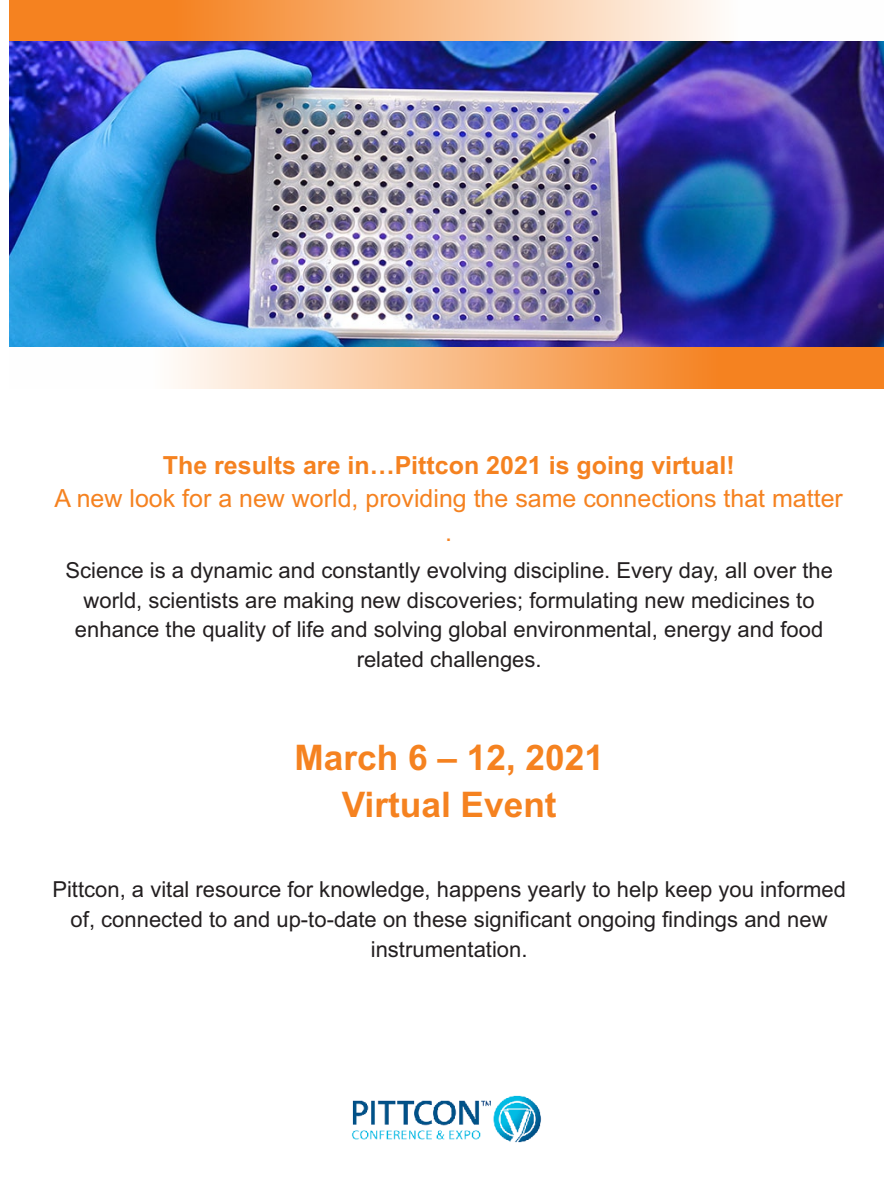
<style>
.page{position:relative;width:893px;height:1191px;background:#fff}
.page>*{position:absolute;margin:0;border:0;box-sizing:border-box;transform-origin:0 0}
.t1{font:700 35.25px/47.2px "Arial";color:#f58220;text-align:center}
.t2{font:24.9px/33.5px "Arial";color:#f58220;text-align:center}
.t3{font:22.05px/29.5px "Arial";color:#231f20;text-align:center}
.s1{font-weight:700}
</style>
<div class="page">
<svg style="left:9px;top:0;width:874px;height:42px"></svg>
<img style="left:9px;top:42px;width:874px;height:305px">
<svg style="left:175px;top:347px;width:708px;height:41px;background:#f8af71"></svg>
<img style="left:351px;top:1095px;width:190px;height:48px">
<p class="t2" style="left:55px;top:448px;width:790px"><span class="s1">The results are in…Pittcon 2021 is going virtual!<br></span>A new look for a new world, providing the same connections that matter .</p>
<p class="t3" style="left:65px;top:555px;width:769px">Science is a dynamic and constantly evolving discipline. Every day, all over the world, scientists are making new discoveries; formulating new medicines to enhance the quality of life and solving global environmental, energy and food related challenges.</p>
<p class="t1" style="left:294px;top:734px;width:311px">March 6 – 12, 2021<br>Virtual Event</p>
<p class="t3" style="left:52px;top:874px;width:795px">Pittcon, a vital resource for knowledge, happens yearly to help keep you informed of, connected to and up-to-date on these significant ongoing findings and new instrumentation.</p>
</div>
